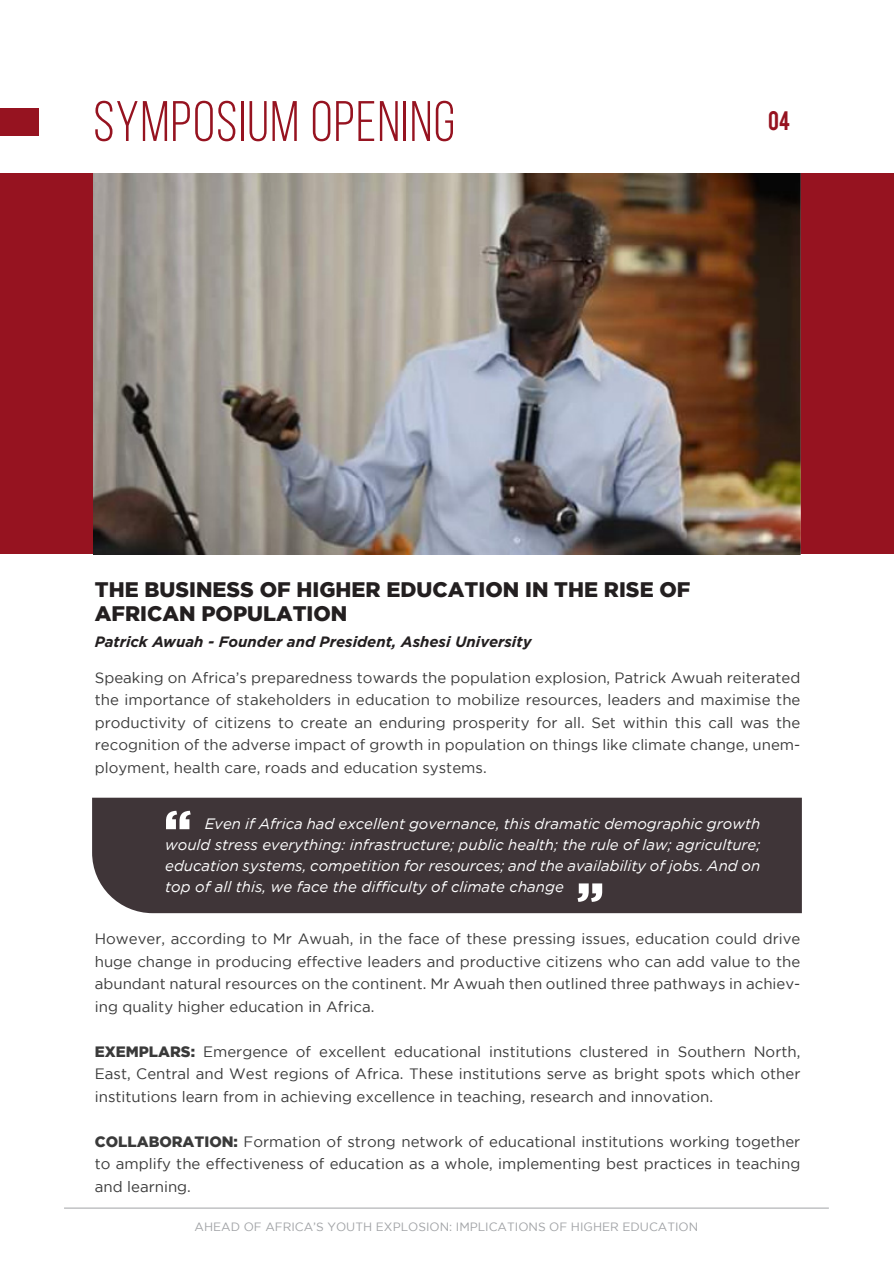
<style>
.page{position:relative;width:894px;height:1263px;background:#fff}
.page>*{position:absolute;margin:0;border:0;box-sizing:border-box;transform-origin:0 0}
.t1{font:57px "Bebas Neue";letter-spacing:.025em;color:#961320}
.t2{font:900 21px/24px "Gotham";color:#231f20}
.t3{font:21px "Bebas";color:#961320}
.t4{font:15px/22.5px "Gotham";color:#3a3a3a;text-align:justify}
.t5{font:italic 15px/21px "Gotham";color:#fff;text-align:justify}
.t6{font:italic 700 15px "Gotham";color:#231f20}
.t7{font:12px "Gotham";color:#a1a3a6}
.s1{font-weight:900}
</style>
<div class="page">
<div style="left:92px;top:798px;width:710px;height:115px;background:#3f3538"></div>
<div style="left:0;top:173px;width:894px;height:381px;background:#961320"></div>
<img style="left:93px;top:173px;width:708px;height:381px">
<svg style="left:577px;top:883px;width:25px;height:19px"></svg>
<svg style="left:166px;top:811px;width:25px;height:18px"></svg>
<div style="left:0;top:108px;width:38px;height:28px;background:#961320"></div>
<hr style="left:64px;top:1208px;width:765px;height:1px;background:#a1a3a6">
<h1 class="t1" style="left:93px;top:91px;width:363px">SYMPOSIUM OPENING</h1>
<h2 class="t3" style="left:768px;top:106px;width:24px">04</h2>
<h2 class="t2" style="left:95px;top:577px;width:597px">THE BUSINESS OF HIGHER EDUCATION IN THE RISE OF<br>AFRICAN POPULATION</h2>
<p class="t6" style="left:95px;top:633px;width:438px">Patrick Awuah - Founder and President, Ashesi University</p>
<p class="t4" style="left:95px;top:666px;width:707px">Speaking on Africa’s preparedness towards the population explosion, Patrick Awuah reiterated the importance of stakeholders in education to mobilize resources, leaders and maximise the productivity of citizens to create an enduring prosperity for all. Set within this call was the recognition of the adverse impact of growth in population on things like climate change, unem&shy;ployment, health care, roads and education systems.</p>
<p class="t5" style="left:165px;top:813px;width:596px;text-indent:40px">Even if Africa had excellent governance, this dramatic demographic growth would stress everything: infrastructure; public health; the rule of law; agriculture; education systems, competition for resources; and the availability of jobs. And on top of all this, we face the difficulty of climate change</p>
<p class="t4" style="left:95px;top:927px;width:707px">However, according to Mr Awuah, in the face of these pressing issues, education could drive huge change in producing effective leaders and productive citizens who can add value to the abundant natural resources on the continent. Mr Awuah then outlined three pathways in achiev&shy;ing quality higher education in Africa.</p>
<p class="t4" style="left:95px;top:1040px;width:707px"><span class="s1">EXEMPLARS:</span> Emergence of excellent educational institutions clustered in Southern North, East, Central and West regions of Africa. These institutions serve as bright spots which other institutions learn from in achieving excellence in teaching, research and innovation.</p>
<p class="t4" style="left:95px;top:1130px;width:707px"><span class="s1">COLLABORATION:</span> Formation of strong network of educational institutions working together to amplify the effectiveness of education as a whole, implementing best practices in teaching and learning.</p>
<p class="t7" style="left:195px;top:1220px;width:505px">AHEAD OF AFRICA’S YOUTH EXPLOSION: IMPLICATIONS OF HIGHER EDUCATION</p>
</div>
